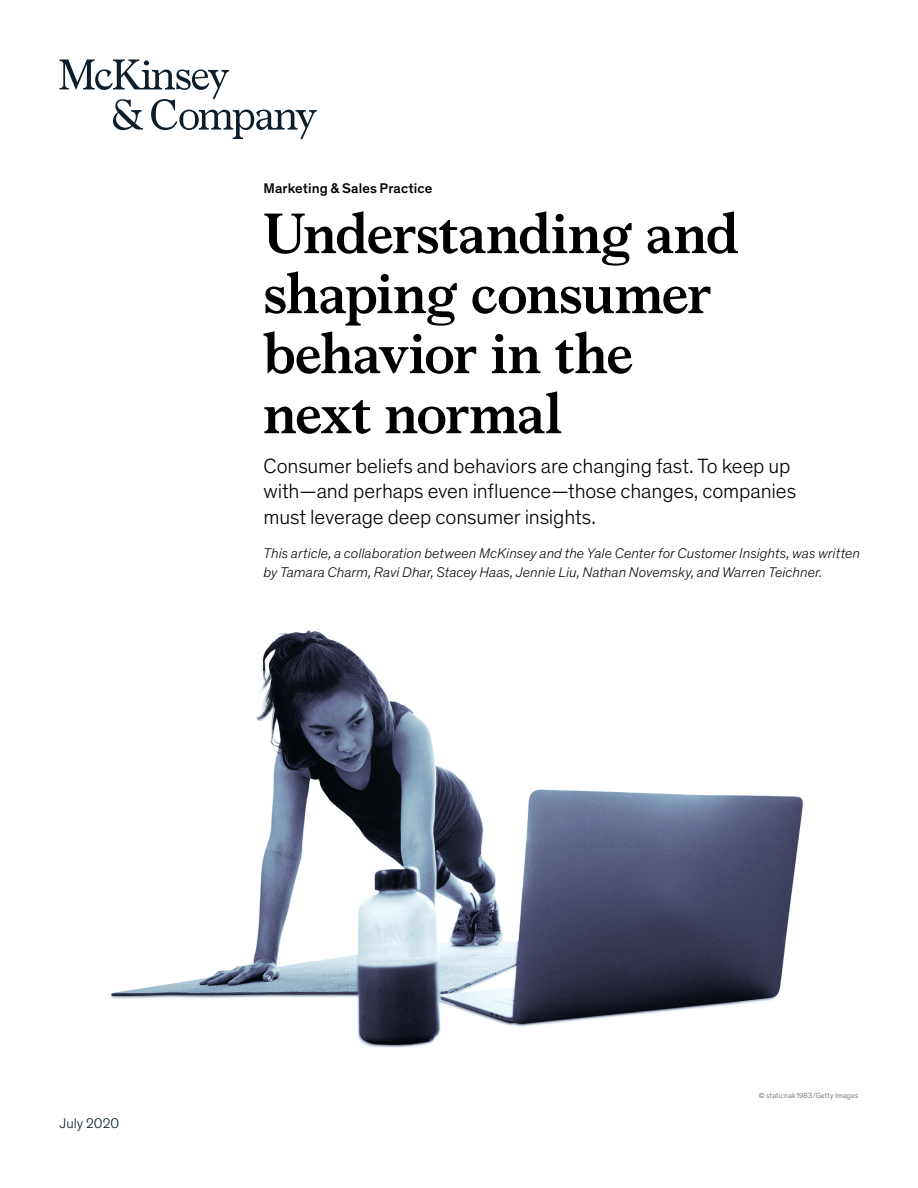
<style>
.page{position:relative;width:918px;height:1188px;background:#fff}
.page>*{position:absolute;margin:0;border:0;box-sizing:border-box;transform-origin:0 0}
.t1{font:700 57px/60px "Bower";letter-spacing:-.015em;color:#000}
.t2{font:300 21px/25.5px "Mc Kinsey Sans";letter-spacing:-.005em;color:#000}
.t3{font:italic 300 14.25px/19.5px "Mc Kinsey Sans";letter-spacing:.005em;color:#000}
.t4{font:500 14.25px "Mc Kinsey Sans";letter-spacing:.005em;color:#000}
.t5{font:300 14.25px "Mc Kinsey Sans";letter-spacing:.005em;color:#051c2c}
.t6{font:300 7.5px "Mc Kinsey Sans";letter-spacing:.025em;color:#575756}
</style>
<div class="page">
<img style="left:110px;top:630px;width:693px;height:418px">
<svg style="left:60px;top:60px;width:257px;height:79px"></svg>
<p class="t4" style="left:264px;top:178px;width:170px">Marketing &amp; Sales Practice</p>
<h1 class="t1" style="left:264px;top:199px;width:477px">Understanding and shaping consumer behavior in the next normal</h1>
<h2 class="t2" style="left:264px;top:452px;width:534px">Consumer beliefs and behaviors are changing fast. To keep up with—and perhaps even influence—those changes, companies must leverage deep consumer insights.</h2>
<p class="t3" style="left:264px;top:543px;width:598px">This article, a collaboration between McKinsey and the Yale Center for Customer Insights, was written by Tamara Charm, Ravi Dhar, Stacey Haas, Jennie Liu, Nathan Novemsky, and Warren Teichner.</p>
<p class="t5" style="left:60px;top:1113px;width:61px">July 2020</p>
<p class="t6" style="left:759px;top:1090px;width:101px">© staticnak1983/Getty Images</p>
</div>
